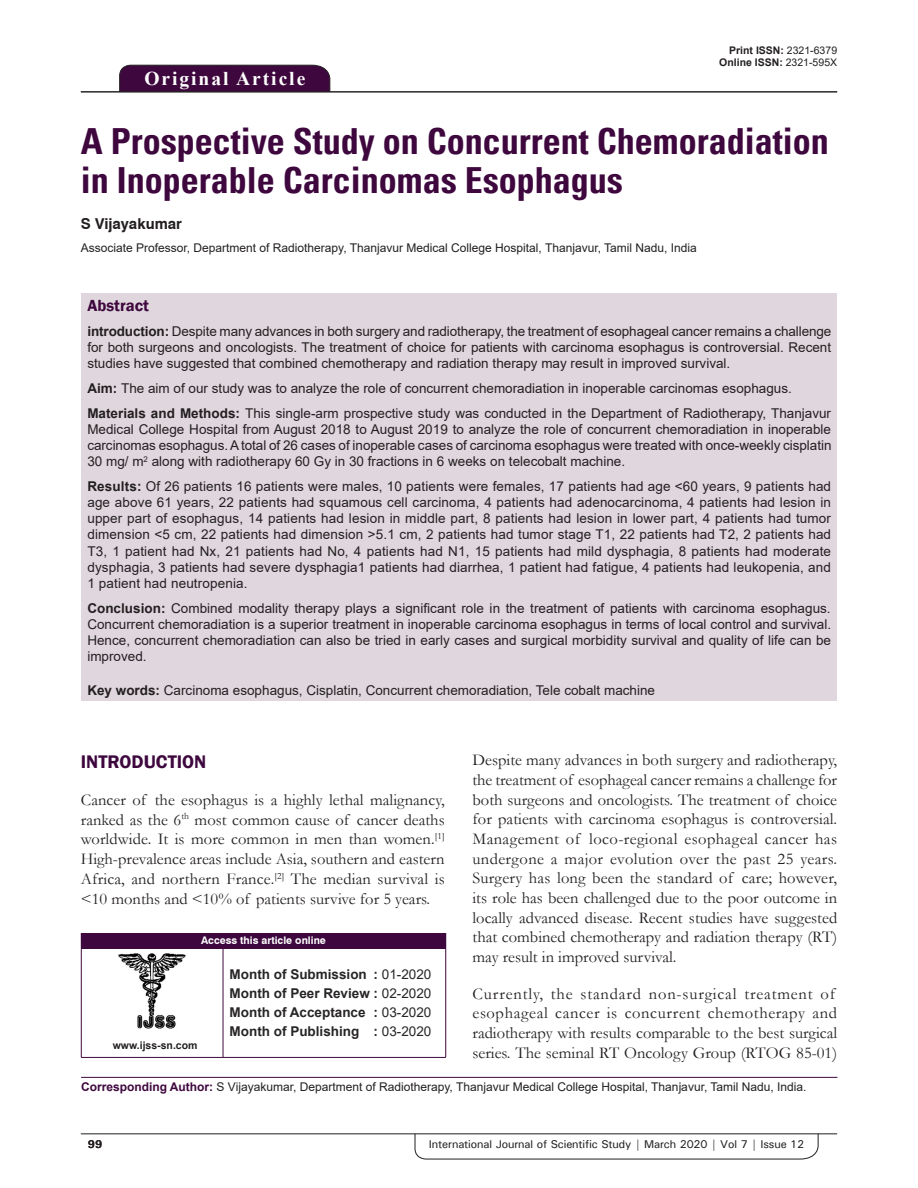
<style>
.page{position:relative;width:918px;height:1188px;background:#fff}
.page>*{position:absolute;margin:0;border:0;box-sizing:border-box;transform-origin:0 0}
.AT{font:700 condensed 36px/39px "Univers";color:#3e083e}
.AH{font:700 19.5px "Times New Roman";letter-spacing:.1em;color:#fff}
.t1{font:600 18.75px "Franklin Gothic";color:#3e083e}
.TX{font:16.5px/19.6px "Garamond";color:#231f20;text-align:justify}
.TX-2{font:16.5px/19.6px "Garamond";letter-spacing:.03em;color:#231f20}
.ABSH{font:600 16.5px "Franklin Gothic";color:#3e083e}
.AU{font:700 15px "Swiss 721 BT";color:#231f20}
.ABS{font:13.5px/16.2px "Arial";color:#231f20;text-align:justify}
.HIS{font:700 13.5px/18.8px "Arial";color:#282526;text-align:justify}
.KWD{font:13.5px "Arial";color:#231f20}
.ADD{font:12px "Arial";color:#231f20}
.AFF{font:12px "Arial";color:#231f20}
.RF{font:500 11.25px "Univers";letter-spacing:-.01em;color:#231f20}
.t2{font:700 11.25px "Univers";color:#231f20}
.DOI{font:700 10.5px "Arial";color:#231f20}
.AAO{font:700 10.5px "Swiss 721 BT";color:#fff}
.Web{font:700 10.5px "Arial";color:#231f20}
.s1{font-weight:400}
.s2{font-weight:700}
.s3{font-weight:700;color:#3e083e}
</style>
<div class="page">
<svg style="left:415px;top:1133px;width:404px;height:26px"></svg>
<hr style="left:81px;top:1134px;width:756px;height:1px;background:#231f20">
<div style="left:119px;top:65px;width:211px;height:26px;background:#3e083e"></div>
<hr style="left:81px;top:91px;width:756px;height:1px;background:#231f20">
<div style="left:81px;top:293px;width:756px;height:408px;background:#e0d7de"></div>
<div style="left:81px;top:933px;width:365px;height:15px;background:#3e083e"></div>
<hr style="left:81px;top:948px;width:142px;height:1px;background:#3e083e">
<hr style="left:81px;top:948px;width:1px;height:109px;background:#3e083e">
<hr style="left:223px;top:948px;width:223px;height:1px;background:#3e083e">
<hr style="left:223px;top:948px;width:1px;height:109px;background:#3e083e">
<hr style="left:445px;top:948px;width:1px;height:109px;background:#3e083e">
<hr style="left:223px;top:1057px;width:223px;height:1px;background:#3e083e">
<hr style="left:81px;top:1057px;width:142px;height:1px;background:#3e083e">
<img style="left:118px;top:953px;width:68px;height:76px">
<hr style="left:81px;top:1077px;width:756px;height:1px;background:#3e083e">
<p class="AH" style="left:144px;top:64px;width:162px">Original Article</p>
<p class="DOI" style="left:729px;top:42px;width:109px">Print ISSN: <span class="s1">2321-6379</span></p>
<p class="DOI" style="left:719px;top:55px;width:119px">Online ISSN: <span class="s1">2321-595X</span></p>
<p class="AT" style="left:81px;top:122px;width:749px">A Prospective Study on Concurrent Chemoradiation in Inoperable Carcinomas Esophagus</p>
<p class="AU" style="left:81px;top:215px;width:103px">S Vijayakumar</p>
<p class="AFF" style="left:81px;top:240px;width:618px">Associate Professor, Department of Radiotherapy, Thanjavur Medical College Hospital, Thanjavur, Tamil Nadu, India</p>
<p class="ABSH" style="left:87px;top:295px;width:63px">Abstract</p>
<p class="ABS" style="left:87px;top:323px;width:746px"><span class="s2">introduction:</span> Despite many advances in both surgery and radiotherapy, the treatment of esophageal cancer remains a challenge for both surgeons and oncologists. The treatment of choice for patients with carcinoma esophagus is controversial. Recent studies have suggested that combined chemotherapy and radiation therapy may result in improved survival.</p>
<p class="ABS" style="left:87px;top:380px;width:706px"><span class="s2">Aim:</span> The aim of our study was to analyze the role of concurrent chemoradiation in inoperable carcinomas esophagus.</p>
<p class="ABS" style="left:87px;top:405px;width:746px"><span class="s2">Materials and Methods:</span> This single-arm prospective study was conducted in the Department of Radiotherapy, Thanjavur Medical College Hospital from August 2018 to August 2019 to analyze the role of concurrent chemoradiation in inoperable carcinomas esophagus. A total of 26 cases of inoperable cases of carcinoma esophagus were treated with once-weekly cisplatin 30 mg/ m<sup>2</sup> along with radiotherapy 60 Gy in 30 fractions in 6 weeks on telecobalt machine.</p>
<p class="ABS" style="left:87px;top:478px;width:745px"><span class="s2">Results:</span> Of 26 patients 16 patients were males, 10 patients were females, 17 patients had age &lt;60 years, 9 patients had age above 61 years, 22 patients had squamous cell carcinoma, 4 patients had adenocarcinoma, 4 patients had lesion in upper part of esophagus, 14 patients had lesion in middle part, 8 patients had lesion in lower part, 4 patients had tumor dimension &lt;5 cm, 22 patients had dimension &gt;5.1 cm, 2 patients had tumor stage T1, 22 patients had T2, 2 patients had T3, 1 patient had Nx, 21 patients had No, 4 patients had N1, 15 patients had mild dysphagia, 8 patients had moderate dysphagia, 3 patients had severe dysphagia1 patients had diarrhea, 1 patient had fatigue, 4 patients had leukopenia, and 1 patient had neutropenia.</p>
<p class="ABS" style="left:87px;top:600px;width:745px"><span class="s2">Conclusion:</span> Combined modality therapy plays a significant role in the treatment of patients with carcinoma esophagus.<br>Concurrent chemoradiation is a superior treatment in inoperable carcinoma esophagus in terms of local control and survival.<br>Hence, concurrent chemoradiation can also be tried in early cases and surgical morbidity survival and quality of life can be improved.</p>
<p class="KWD" style="left:87px;top:681px;width:569px"><span class="s2">Key words:</span> Carcinoma esophagus, Cisplatin, Concurrent chemoradiation, Tele cobalt machine</p>
<h1 class="t1" style="left:81px;top:750px;width:127px">INTRODUCTION</h1>
<p class="TX" style="left:81px;top:789px;width:365px">Cancer of the esophagus is a highly lethal malignancy, ranked as the 6<sup>th</sup> most common cause of cancer deaths worldwide. It is more common in men than women.<sup>[1] </sup>High-prevalence areas include Asia, southern and eastern Africa, and northern France.<sup>[2]</sup> The median survival is &lt;10 months and &lt;10% of patients survive for 5 years.</p>
<p class="AAO" style="left:201px;top:934px;width:126px">Access this article online</p>
<p class="Web" style="left:113px;top:1038px;width:86px">www.ijss-sn.com</p>
<p class="HIS" style="left:230px;top:966px;width:203px">Month of Submission : <span class="s1">01-2020<br></span>Month of Peer Review : <span class="s1">02-2020<br></span>Month of Acceptance : <span class="s1">03-2020<br></span>Month of Publishing : <span class="s1">03-2020</span></p>
<p class="TX" style="left:473px;top:750px;width:366px">Despite many advances in both surgery and radiotherapy, the treatment of esophageal cancer remains a challenge for both surgeons and oncologists. The treatment of choice for patients with carcinoma esophagus is controversial.<br>Management of loco-regional esophageal cancer has undergone a major evolution over the past 25 years.<br>Surgery has long been the standard of care; however, its role has been challenged due to the poor outcome in locally advanced disease. Recent studies have suggested that combined chemotherapy and radiation therapy (RT) may result in improved survival.</p>
<p class="TX-2" style="left:473px;top:983px;width:366px">Currently, the standard non-surgical treatment of esophageal cancer is concurrent chemotherapy and radiotherapy with results comparable to the best surgical series. The seminal RT Oncology Group (RTOG 85-01)</p>
<p class="ADD" style="left:81px;top:1078px;width:727px"><span class="s3">Corresponding Author:</span> S Vijayakumar, Department of Radiotherapy, Thanjavur Medical College Hospital, Thanjavur, Tamil Nadu, India.</p>
<p class="t2" style="left:88px;top:1137px;width:16px">99</p>
<p class="RF" style="left:429px;top:1137px;width:377px">International Journal of Scientific Study | March 2020 | Vol 7 | Issue 12</p>
</div>
